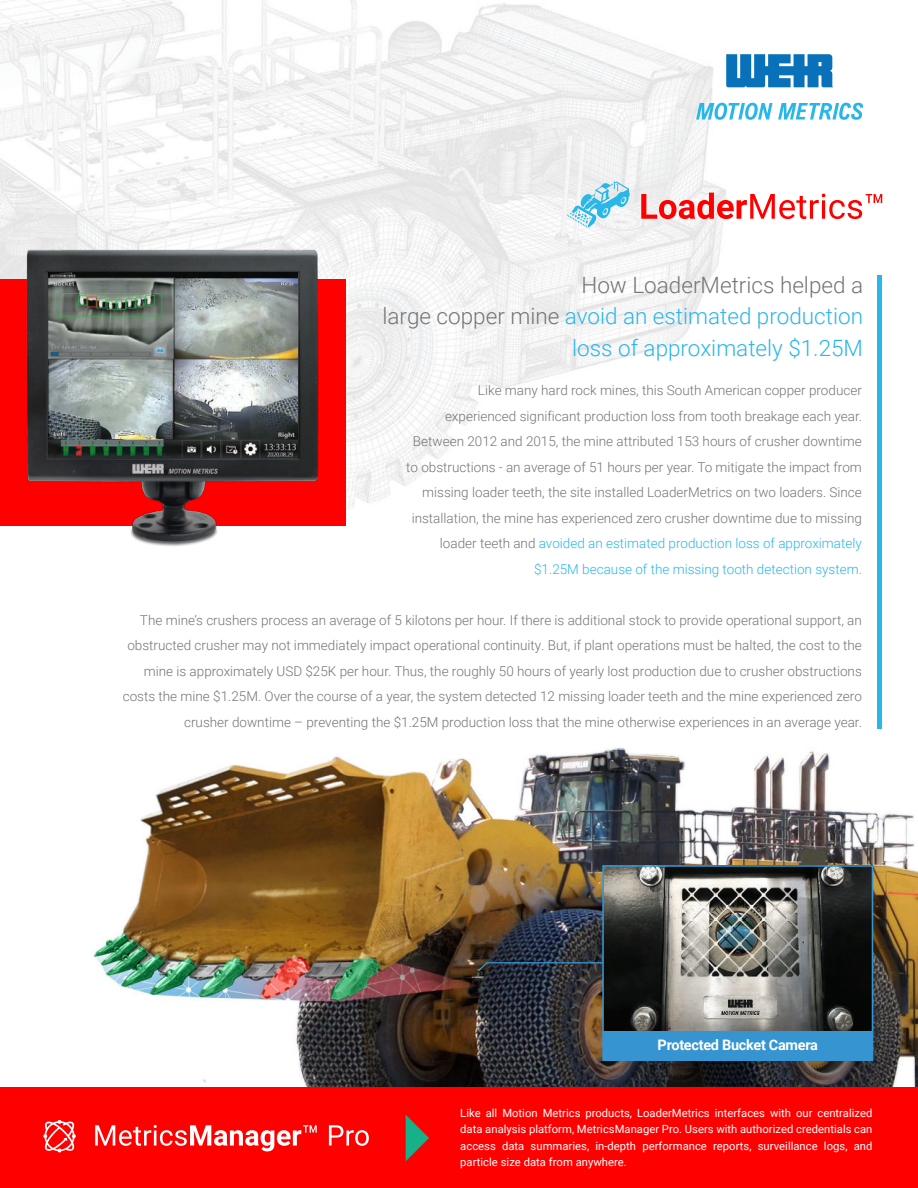
<style>
.page{position:relative;width:918px;height:1188px;background:#fff}
.page>*{position:absolute;margin:0;border:0;box-sizing:border-box;transform-origin:0 0}
.t1{font:300 22.5px/31.5px "Roboto";color:#29b6e9;text-align:right}
.t2{font:700 14.55px "Roboto";letter-spacing:-.02em;color:#fff}
.t3{font:300 13.5px/25.5px "Roboto";color:#747475;text-align:right}
.t4{font:11.25px/16.5px "Roboto";color:#fff;text-align:justify}
.s1{color:#747475}
.s2{color:#29b6e9}
</style>
<div class="page">
<img style="left:0;top:0;width:918px;height:1087px">
<div style="left:877px;top:275px;width:5px;height:454px;background:#29b6e9"></div>
<div style="left:0;top:279px;width:346px;height:247px;background:#f00"></div>
<div style="left:0;top:1087px;width:918px;height:101px;background:#f00"></div>
<svg style="left:95px;top:1125px;width:222px;height:26px"></svg>
<svg style="left:329px;top:1125px;width:40px;height:21px"></svg>
<svg style="left:43px;top:1120px;width:33px;height:32px"></svg>
<svg style="left:406px;top:1115px;width:23px;height:46px"></svg>
<img style="left:19px;top:244px;width:306px;height:311px">
<img style="left:49px;top:272px;width:248px;height:185px">
<svg style="left:477px;top:962px;width:125px;height:11px"></svg>
<img style="left:605px;top:868px;width:265px;height:163px">
<div style="left:602px;top:865px;width:271px;height:196px;border:2px solid #3695d1"></div>
<div style="left:604px;top:1031px;width:268px;height:29px;background:#3695d1"></div>
<svg style="left:726px;top:54px;width:107px;height:33px;background:#2d85c4"></svg>
<svg style="left:696px;top:103px;width:167px;height:17px"></svg>
<svg style="left:641px;top:193px;width:241px;height:26px"></svg>
<svg style="left:567px;top:182px;width:63px;height:46px"></svg>
<h1 class="t1" style="left:382px;top:270px;width:482px"><span class="s1">How LoaderMetrics helped a<br>large copper mine</span> avoid an estimated production loss of approximately $1.25M</h1>
<p class="t3" style="left:406px;top:378px;width:457px">Like many hard rock mines, this South American copper producer experienced significant production loss from tooth breakage each year.<br>Between 2012 and 2015, the mine attributed 153 hours of crusher downtime to obstructions - an average of 51 hours per year. To mitigate the impact from missing loader teeth, the site installed LoaderMetrics on two loaders. Since installation, the mine has experienced zero crusher downtime due to missing loader teeth and <span class="s2">avoided an estimated production loss of approximately $1.25M because of the missing tooth detection system.</span></p>
<p class="t3" style="left:123px;top:608px;width:741px">The mine’s crushers process an average of 5 kilotons per hour. If there is additional stock to provide operational support, an obstructed crusher may not immediately impact operational continuity. But, if plant operations must be halted, the cost to the mine is approximately USD $25K per hour. Thus, the roughly 50 hours of yearly lost production due to crusher obstructions costs the mine $1.25M. Over the course of a year, the system detected 12 missing loader teeth and the mine experienced zero crusher downtime – preventing the $1.25M production loss that the mine otherwise experiences in an average year.</p>
<p class="t2" style="left:658px;top:1039px;width:162px">Protected Bucket Camera</p>
<p class="t4" style="left:460px;top:1106px;width:414px">Like all Motion Metrics products, LoaderMetrics interfaces with our centralized data analysis platform, MetricsManager Pro. Users with authorized credentials can access data summaries, in-depth performance reports, surveillance logs, and particle size data from anywhere.</p>
</div>
